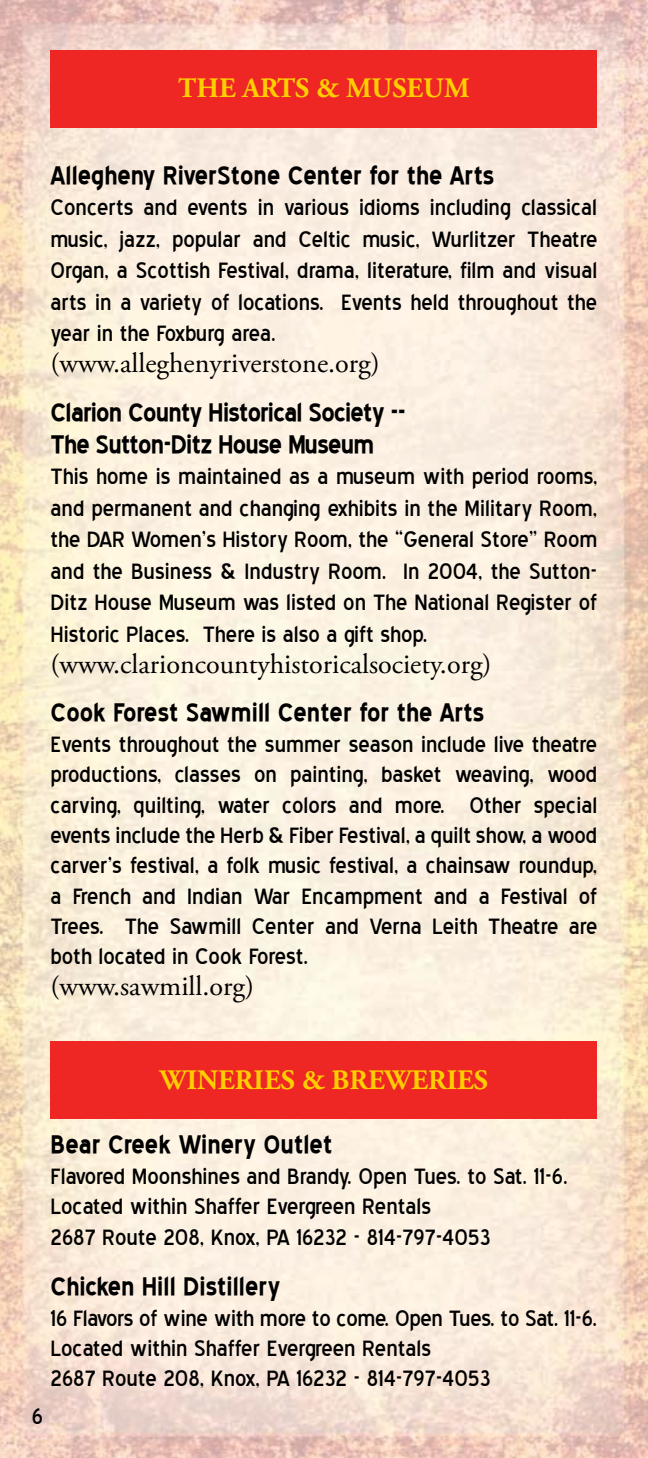
<style>
.page{position:relative;width:648px;height:1458px;background:#fff}
.page>*{position:absolute;margin:0;border:0;box-sizing:border-box;transform-origin:0 0}
.t1{font:700 31.5px "Blue Highway";color:#000}
.t2{font:700 31.5px/31.5px "Blue Highway";letter-spacing:-.025em;color:#000}
.t3{font:28.12px/30.4px "Blue Highway";color:#000;text-align:justify}
.t4{font:28.12px "Adobe Garamond Pro";color:#000}
.t5{font:700 28.12px "Adobe Garamond Pro";color:#ffce01}
</style>
<div class="page">
<img style="left:0;top:0;width:648px;height:1458px">
<div style="left:51px;top:51px;width:546px;height:77px;background:#ee2624"></div>
<div style="left:51px;top:1042px;width:546px;height:77px;background:#ee2624"></div>
<p class="t5" style="left:178px;top:72px;width:293px">THE ARTS &amp; MUSEUM</p>
<p class="t1" style="left:51px;top:161px;width:445px">Allegheny RiverStone Center for the Arts</p>
<p class="t3" style="left:51px;top:192px;width:548px;line-height:31.5px">Concerts and events in various idioms including classical music, jazz, popular and Celtic music, Wurlitzer Theatre Organ, a Scottish Festival, drama, literature, film and visual arts in a variety of locations. Events held throughout the year in the Foxburg area.</p>
<p class="t4" style="left:51px;top:346px;width:331px">(www.alleghenyriverstone.org)</p>
<p class="t2" style="left:51px;top:397px;width:357px">Clarion County Historical Society --<br>The Sutton-Ditz House Museum</p>
<p class="t3" style="left:51px;top:461px;width:548px;line-height:31.5px">This home is maintained as a museum with period rooms, and permanent and changing exhibits in the Military Room, the DAR Women’s History Room, the “General Store” Room and the Business &amp; Industry Room. In 2004, the Sutton-Ditz House Museum was listed on The National Register of Historic Places. There is also a gift shop.</p>
<p class="t4" style="left:51px;top:647px;width:442px">(www.clarioncountyhistoricalsociety.org)</p>
<p class="t1" style="left:51px;top:698px;width:435px">Cook Forest Sawmill Center for the Arts</p>
<p class="t3" style="left:51px;top:729px;width:548px">Events throughout the summer season include live theatre productions, classes on painting, basket weaving, wood carving, quilting, water colors and more. Other special events include the Herb &amp; Fiber Festival, a quilt show, a wood carver’s festival, a folk music festival, a chainsaw roundup, a French and Indian War Encampment and a Festival of Trees. The Sawmill Center and Verna Leith Theatre are both located in Cook Forest.</p>
<p class="t4" style="left:51px;top:969px;width:205px">(www.sawmill.org)</p>
<p class="t5" style="left:160px;top:1064px;width:330px">WINERIES &amp; BREWERIES</p>
<p class="t3" style="left:32px;top:1401px;width:13px">6</p>
<p class="t1" style="left:51px;top:1130px;width:283px">Bear Creek Winery Outlet</p>
<p class="t3" style="left:51px;top:1161px;width:519px;text-align:left">Flavored Moonshines and Brandy. Open Tues. to Sat. 11-6.<br>Located within Shaffer Evergreen Rentals<br>2687 Route 208, Knox, PA 16232 - 814-797-4053</p>
<p class="t1" style="left:51px;top:1272px;width:232px">Chicken Hill Distillery</p>
<p class="t3" style="left:51px;top:1303px;width:548px;text-align:left">16 Flavors of wine with more to come. Open Tues. to Sat. 11-6.<br>Located within Shaffer Evergreen Rentals<br>2687 Route 208, Knox, PA 16232 - 814-797-4053</p>
</div>
